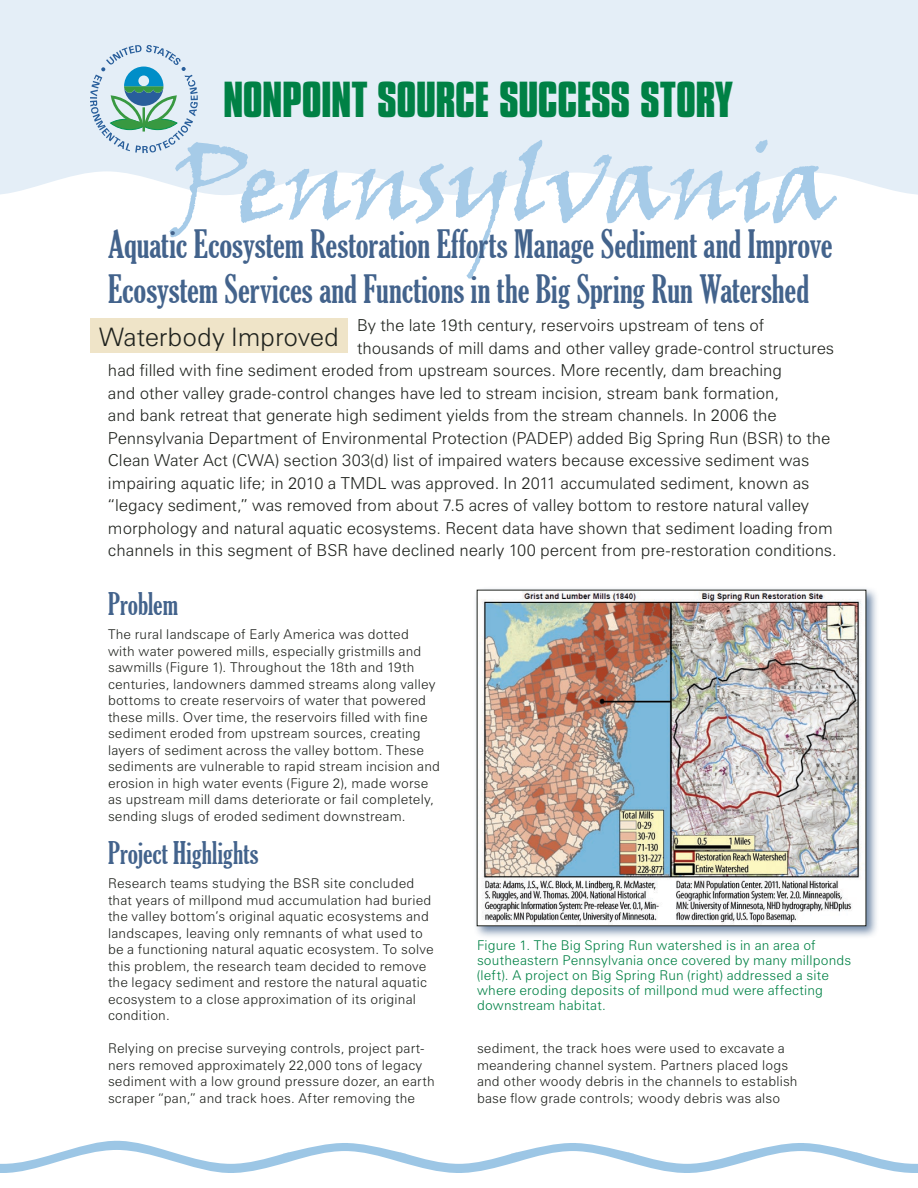
<style>
.page{position:relative;width:918px;height:1188px;background:#fff}
.page>*{position:absolute;margin:0;border:0;box-sizing:border-box;transform-origin:0 0}
.title_state_name{font:105px "Viner Hand ITC";letter-spacing:-.03em;color:#a6cbe8}
.title_line_2{font:700 43.5px "Compacta BT";letter-spacing:-.01em;color:#008145}
.title_story{font:extra-condensed 37.5px/45px "Gloucester";color:#43638c}
.subhead_1{font:extra-condensed 30px "Gloucester";color:#43638c}
.title_restored{font:300 25.5px "Zurich BT";letter-spacing:-.005em;color:#20231e}
.body_text{font:300 16.5px "Zurich BT";color:#20231e}
.body_text-2{font:300 13.5px/16.5px "Zurich BT";letter-spacing:.015em;color:#20231e}
.t1{font:300 13.5px/15px "Zurich BT";letter-spacing:.015em;color:#008145}
</style>
<div class="page">
<svg style="left:0;top:1141px;width:918px;height:32px"></svg>
<div style="left:0;top:0;width:918px;height:195px;background:#e4eef7"></div>
<svg style="left:90px;top:45px;width:108px;height:108px;background:#b3d1d8"></svg>
<div style="left:90px;top:319px;width:258px;height:34px;background:#efe4c8"></div>
<div style="left:473px;top:586px;width:406px;height:353px;background:#43638c;opacity:.75"></div>
<img style="left:479px;top:592px;width:385px;height:332px">
<h1 class="title_line_2" style="left:223px;top:73px;width:511px">NONPOINT SOURCE SUCCESS STORY</h1>
<h1 class="title_state_name" style="left:171px;top:118px;width:667px">Pennsylvania</h1>
<p class="title_story" style="left:108px;top:222px;width:726px">Aquatic Ecosystem Restoration Efforts Manage Sediment and Improve<br>Ecosystem Services and Functions in the Big Spring Run Watershed</p>
<h2 class="title_restored" style="left:99px;top:321px;width:241px">Waterbody Improved</h2>
<p class="body_text" style="left:357px;top:315px;width:409px">By the late 19th century, reservoirs upstream of tens of</p>
<p class="body_text" style="left:357px;top:338px;width:479px">thousands of mill dams and other valley grade-control structures</p>
<p class="body_text" style="left:108px;top:360px;width:676px">had filled with fine sediment eroded from upstream sources. More recently, dam breaching</p>
<p class="body_text" style="left:108px;top:383px;width:672px">and other valley grade-control changes have led to stream incision, stream bank formation,</p>
<p class="body_text" style="left:108px;top:405px;width:670px">and bank retreat that generate high sediment yields from the stream channels. In 2006 the</p>
<p class="body_text" style="left:108px;top:428px;width:724px">Pennsylvania Department of Environmental Protection (PADEP) added Big Spring Run (BSR) to the</p>
<p class="body_text" style="left:108px;top:451px;width:703px">Clean Water Act (CWA) section 303(d) list of impaired waters because excessive sediment was</p>
<p class="body_text" style="left:108px;top:473px;width:703px">impairing aquatic life; in 2010 a TMDL was approved. In 2011 accumulated sediment, known as</p>
<p class="body_text" style="left:108px;top:496px;width:702px">“legacy sediment,” was removed from about 7.5 acres of valley bottom to restore natural valley</p>
<p class="body_text" style="left:108px;top:518px;width:726px">morphology and natural aquatic ecosystems. Recent data have shown that sediment loading from</p>
<p class="body_text" style="left:108px;top:541px;width:730px">channels in this segment of BSR have declined nearly 100 percent from pre-restoration conditions.</p>
<h2 class="subhead_1" style="left:108px;top:587px;width:72px">Problem</h2>
<p class="body_text-2" style="left:108px;top:626px;width:334px">The rural landscape of Early America was dotted<br>with water powered mills, especially gristmills and sawmills (Figure 1). Throughout the 18th and 19th centuries, landowners dammed streams along valley bottoms to create reservoirs of water that powered these mills. Over time, the reservoirs filled with fine sediment eroded from upstream sources, creating layers of sediment across the valley bottom. These sediments are vulnerable to rapid stream incision and erosion in high water events (Figure 2), made worse as upstream mill dams deteriorate or fail completely, sending slugs of eroded sediment downstream.</p>
<h2 class="subhead_1" style="left:108px;top:836px;width:152px">Project Highlights</h2>
<p class="body_text-2" style="left:108px;top:875px;width:327px">Research teams studying the BSR site concluded that years of millpond mud accumulation had buried the valley bottom’s original aquatic ecosystems and landscapes, leaving only remnants of what used to be a functioning natural aquatic ecosystem. To solve this problem, the research team decided to remove the legacy sediment and restore the natural aquatic ecosystem to a close approximation of its original condition.</p>
<p class="body_text-2" style="left:108px;top:1040px;width:328px">Relying on precise surveying controls, project part&shy;ners removed approximately 22,000 tons of legacy sediment with a low ground pressure dozer, an earth scraper “pan,” and track hoes. After removing the</p>
<p class="body_text-2" style="left:477px;top:1040px;width:322px">sediment, the track hoes were used to excavate a meandering channel system. Partners placed logs and other woody debris in the channels to establish base flow grade controls; woody debris was also</p>
<p class="t1" style="left:477px;top:937px;width:376px">Figure 1. The Big Spring Run watershed is in an area of southeastern Pennsylvania once covered by many millponds (left). A project on Big Spring Run (right) addressed a site where eroding deposits of millpond mud were affecting downstream habitat.</p>
</div>
